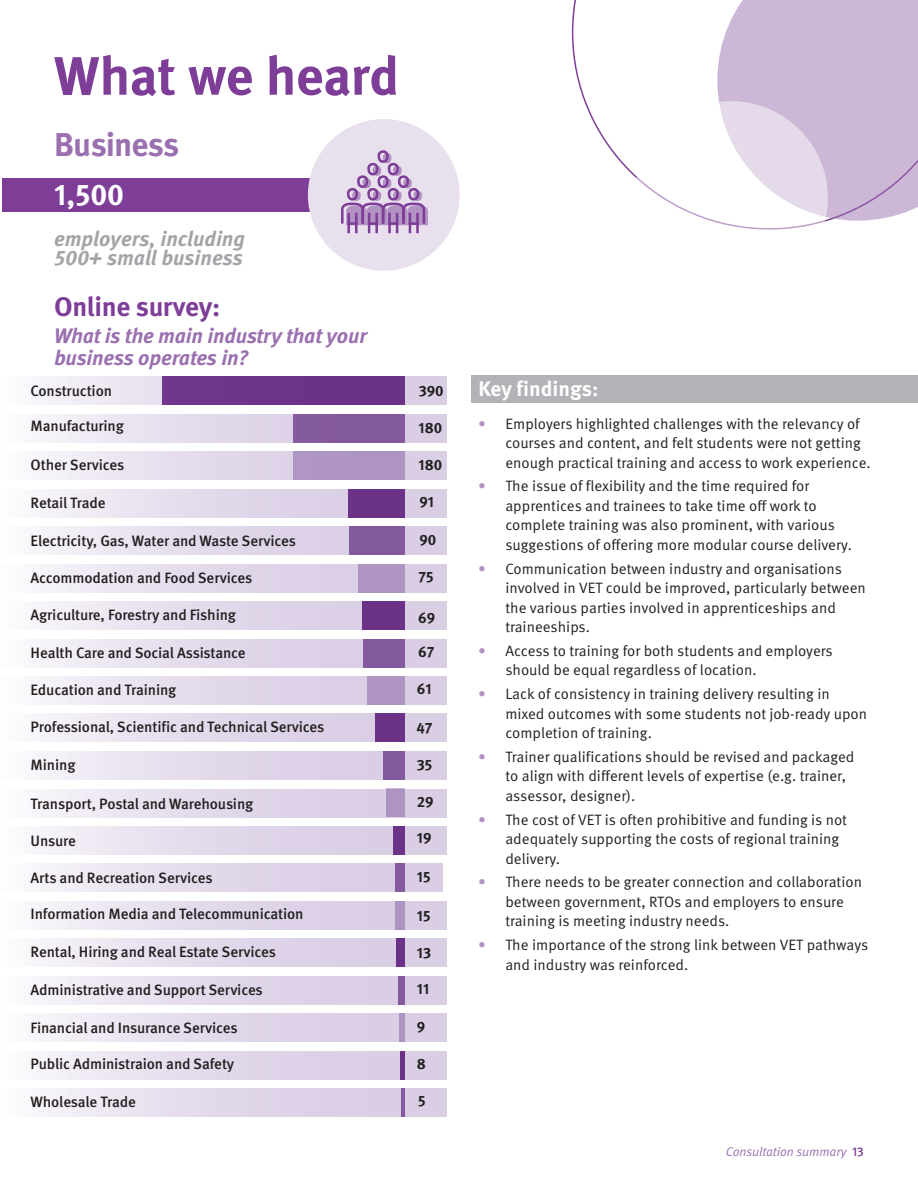
<style>
.page{position:relative;width:918px;height:1188px;background:#fff}
.page>*{position:absolute;margin:0;border:0;box-sizing:border-box;transform-origin:0 0}
.Heading_1{font:700 54px "Meta Pro";letter-spacing:-.015em;color:#7e3e98}
.Heading_2{font:700 33px "Meta Pro";letter-spacing:-.03em;color:#9b70b0}
.Heading_2-2{font:700 30px "Meta Pro";color:#fff}
.Heading_2-3{font:700 27px "Meta Pro";letter-spacing:-.01em;color:#7e3e98}
.Heading_2-4{font:italic 700 21px/22.5px "Meta Pro";letter-spacing:-.01em;color:#9b70b0}
.Heading_2-5{font:italic 700 21px/19.5px "Meta Pro";color:#a3a4a8}
.Heading_2-6{font:700 21px "Meta Pro";color:#fff}
.t1{font:15px/19.5px "Meta Pro Norm";color:#231f20}
.Body{font:500 15px "Meta Pro";letter-spacing:-.01em;color:#231f20}
.Body-2{font:700 15px "Meta Pro";letter-spacing:-.01em;color:#231f20}
.t2{font:12.75px "Meta Pro Norm Ita";letter-spacing:-.01em;color:#9b70b0}
.s1{font-family:"Meta Pro";font-weight:700;color:#b192c3}
.s2{font-family:"Meta Pro";font-weight:500;color:#7e3e98}
</style>
<div class="page">
<svg style="left:42px;top:376px;width:404px;height:29px;fill:#ebe5f1"></svg>
<svg style="left:42px;top:414px;width:404px;height:29px;background:#e5dded"></svg>
<svg style="left:42px;top:451px;width:404px;height:29px;background:#e5dded"></svg>
<svg style="left:42px;top:489px;width:404px;height:29px;background:#e4dbeb"></svg>
<svg style="left:42px;top:526px;width:404px;height:29px;background:#e4dbeb"></svg>
<svg style="left:42px;top:564px;width:404px;height:29px;background:#e3dbeb"></svg>
<svg style="left:42px;top:601px;width:404px;height:29px;background:#e3daeb"></svg>
<div style="left:0;top:639px;width:446px;height:29px;background:linear-gradient(to right,#f7f4f9,#d2c4e0)"></div>
<div style="left:0;top:676px;width:446px;height:29px;background:linear-gradient(to right,#f7f4f9,#d3c4e0)"></div>
<div style="left:0;top:713px;width:446px;height:29px;background:linear-gradient(to right,#f7f4f9,#d3c4e0)"></div>
<div style="left:0;top:751px;width:446px;height:29px;background:linear-gradient(to right,#f7f4f9,#d3c4e0)"></div>
<div style="left:0;top:789px;width:446px;height:29px;background:linear-gradient(to right,#f7f5f9,#d2c4df)"></div>
<div style="left:0;top:826px;width:446px;height:29px;background:linear-gradient(to right,#f7f4f9,#d3c5e0)"></div>
<div style="left:0;top:863px;width:443px;height:29px;background:linear-gradient(to right,#f7f4f9,#d3c5e0)"></div>
<div style="left:0;top:901px;width:446px;height:29px;background:linear-gradient(to right,#f7f4f9,#d3c5e0)"></div>
<div style="left:0;top:938px;width:446px;height:29px;background:linear-gradient(to right,#f7f5fa,#d1c2df)"></div>
<div style="left:0;top:976px;width:446px;height:29px;background:linear-gradient(to right,#f7f4f9,#d3c5e0)"></div>
<div style="left:0;top:1013px;width:446px;height:29px;background:linear-gradient(to right,#f7f4f9,#d3c5e0)"></div>
<div style="left:0;top:1051px;width:446px;height:29px;background:linear-gradient(to right,#f7f4f9,#d3c5e0)"></div>
<div style="left:0;top:1088px;width:446px;height:29px;background:linear-gradient(to right,#f7f4f9,#d3c5e0)"></div>
<div style="left:3px;top:178px;width:429px;height:33px;background:#7e3e98"></div>
<div style="left:472px;top:375px;width:446px;height:28px;background:#b2b3b7"></div>
<hr style="left:402px;top:1088px;width:3px;height:29px;background:#9b70b0">
<div style="left:400px;top:1051px;width:5px;height:29px;background:#6b3288"></div>
<div style="left:399px;top:1013px;width:6px;height:29px;background:#ad94c2"></div>
<div style="left:398px;top:976px;width:7px;height:29px;background:#845a9e"></div>
<div style="left:397px;top:938px;width:8px;height:29px;background:#6b3288"></div>
<div style="left:395px;top:901px;width:10px;height:29px;background:#ad94c2"></div>
<div style="left:395px;top:863px;width:10px;height:29px;background:#845a9e"></div>
<div style="left:393px;top:826px;width:12px;height:29px;background:#6b3288"></div>
<div style="left:387px;top:788px;width:18px;height:29px;background:#ad94c2"></div>
<div style="left:383px;top:751px;width:22px;height:29px;background:#845a9e"></div>
<div style="left:376px;top:714px;width:29px;height:28px;background:#6b3288"></div>
<div style="left:367px;top:676px;width:38px;height:29px;background:#ad94c2"></div>
<div style="left:363px;top:639px;width:42px;height:29px;background:#845a9e"></div>
<div style="left:362px;top:601px;width:43px;height:29px;background:#6b3288"></div>
<div style="left:358px;top:564px;width:47px;height:29px;background:#ad94c2"></div>
<div style="left:349px;top:526px;width:56px;height:29px;background:#845a9e"></div>
<div style="left:348px;top:489px;width:57px;height:29px;background:#6b3288"></div>
<div style="left:293px;top:451px;width:112px;height:29px;background:#ad95c2"></div>
<div style="left:293px;top:414px;width:112px;height:29px;background:#845a9e"></div>
<div style="left:162px;top:376px;width:243px;height:29px;background:#6d3389"></div>
<div style="left:308px;top:119px;width:152px;height:152px;background:#e9e0ee;border-radius:50%"></div>
<svg style="left:341px;top:150px;width:87px;height:84px"></svg>
<svg style="left:572px;top:0;width:255px;height:222px"></svg>
<div style="left:717px;top:0;width:201px;height:221px;background:#cdb7d7"></div>
<svg style="left:634px;top:101px;width:194px;height:194px"></svg>
<p class="Heading_1" style="left:54px;top:34px;width:347px">What we heard</p>
<p class="Heading_2" style="left:54px;top:119px;width:127px">Business</p>
<p class="Heading_2-2" style="left:54px;top:171px;width:72px">1,500</p>
<p class="Heading_2-5" style="left:54px;top:227px;width:193px">employers, including<br>500+ small business</p>
<p class="Heading_2-3" style="left:54px;top:285px;width:168px">Online survey:</p>
<p class="Heading_2-4" style="left:54px;top:323px;width:315px">What is the main industry that your business operates in?</p>
<p class="Body" style="left:31px;top:379px;width:83px">Construction</p>
<p class="Body" style="left:31px;top:414px;width:95px">Manufacturing</p>
<p class="Body" style="left:31px;top:453px;width:95px">Other Services</p>
<p class="Body" style="left:31px;top:491px;width:77px">Retail Trade</p>
<p class="Body" style="left:31px;top:529px;width:267px">Electricity, Gas, Water and Waste Services</p>
<p class="Body" style="left:31px;top:566px;width:223px">Accommodation and Food Services</p>
<p class="Body" style="left:31px;top:603px;width:207px">Agriculture, Forestry and Fishing</p>
<p class="Body" style="left:31px;top:641px;width:217px">Health Care and Social Assistance</p>
<p class="Body" style="left:31px;top:678px;width:147px">Education and Training</p>
<p class="Body" style="left:31px;top:715px;width:295px">Professional, Scientific and Technical Services</p>
<p class="Body" style="left:31px;top:753px;width:46px">Mining</p>
<p class="Body" style="left:31px;top:792px;width:224px">Transport, Postal and Warehousing</p>
<p class="Body" style="left:31px;top:829px;width:47px">Unsure</p>
<p class="Body" style="left:31px;top:866px;width:184px">Arts and Recreation Services</p>
<p class="Body" style="left:31px;top:903px;width:275px">Information Media and Telecommunication</p>
<p class="Body" style="left:31px;top:941px;width:247px">Rental, Hiring and Real Estate Services</p>
<p class="Body" style="left:31px;top:978px;width:234px">Administrative and Support Services</p>
<p class="Body" style="left:31px;top:1016px;width:209px">Financial and Insurance Services</p>
<p class="Body" style="left:31px;top:1052px;width:205px">Public Administraion and Safety</p>
<p class="Body" style="left:31px;top:1090px;width:107px">Wholesale Trade</p>
<p class="Body-2" style="left:419px;top:379px;width:26px">390</p>
<p class="Body-2" style="left:419px;top:416px;width:25px">180</p>
<p class="Body-2" style="left:419px;top:453px;width:25px">180</p>
<p class="Body-2" style="left:419px;top:490px;width:16px">91</p>
<p class="Body-2" style="left:419px;top:529px;width:18px">90</p>
<p class="Body-2" style="left:419px;top:565px;width:16px">75</p>
<p class="Body-2" style="left:418px;top:606px;width:18px">69</p>
<p class="Body-2" style="left:418px;top:640px;width:18px">67</p>
<p class="Body-2" style="left:417px;top:677px;width:16px">61</p>
<p class="Body-2" style="left:417px;top:716px;width:17px">47</p>
<p class="Body-2" style="left:417px;top:753px;width:17px">35</p>
<p class="Body-2" style="left:417px;top:790px;width:18px">29</p>
<p class="Body-2" style="left:417px;top:826px;width:16px">19</p>
<p class="Body-2" style="left:417px;top:865px;width:15px">15</p>
<p class="Body-2" style="left:417px;top:904px;width:15px">15</p>
<p class="Body-2" style="left:417px;top:941px;width:16px">13</p>
<p class="Body-2" style="left:417px;top:977px;width:14px">11</p>
<p class="Body-2" style="left:417px;top:1015px;width:10px">9</p>
<p class="Body-2" style="left:417px;top:1052px;width:11px">8</p>
<p class="Body-2" style="left:418px;top:1089px;width:9px">5</p>
<p class="Heading_2-6" style="left:478px;top:373px;width:122px">Key findings:</p>
<p class="t1" style="left:505px;top:413px;width:367px;text-indent:-27px"><span class="s1">•</span> Employers highlighted challenges with the relevancy of courses and content, and felt students were not getting enough practical training and access to work experience.</p>
<p class="t1" style="left:505px;top:475px;width:348px;text-indent:-27px"><span class="s1">•</span> The issue of flexibility and the time required for apprentices and trainees to take time off work to complete training was also prominent, with various suggestions of offering more modular course delivery.</p>
<p class="t1" style="left:505px;top:558px;width:362px;text-indent:-27px"><span class="s1">•</span> Communication between industry and organisations involved in VET could be improved, particularly between the various parties involved in apprenticeships and traineeships.</p>
<p class="t1" style="left:505px;top:640px;width:329px;text-indent:-27px"><span class="s1">•</span> Access to training for both students and employers should be equal regardless of location.</p>
<p class="t1" style="left:505px;top:683px;width:363px;text-indent:-27px"><span class="s1">•</span> Lack of consistency in training delivery resulting in mixed outcomes with some students not job-ready upon completion of training.</p>
<p class="t1" style="left:505px;top:746px;width:351px;text-indent:-27px"><span class="s1">•</span> Trainer qualifications should be revised and packaged to align with different levels of expertise (e.g. trainer, assessor, designer).</p>
<p class="t1" style="left:505px;top:809px;width:343px;text-indent:-27px"><span class="s1">•</span> The cost of VET is often prohibitive and funding is not adequately supporting the costs of regional training delivery.</p>
<p class="t1" style="left:505px;top:871px;width:358px;text-indent:-27px"><span class="s1">•</span> There needs to be greater connection and collaboration between government, RTOs and employers to ensure training is meeting industry needs.</p>
<p class="t1" style="left:505px;top:934px;width:365px;text-indent:-27px"><span class="s1">•</span> The importance of the strong link between VET pathways and industry was reinforced.</p>
<p class="t2" style="left:726px;top:1142px;width:140px">Consultation summary <span class="s2">13</span></p>
</div>
